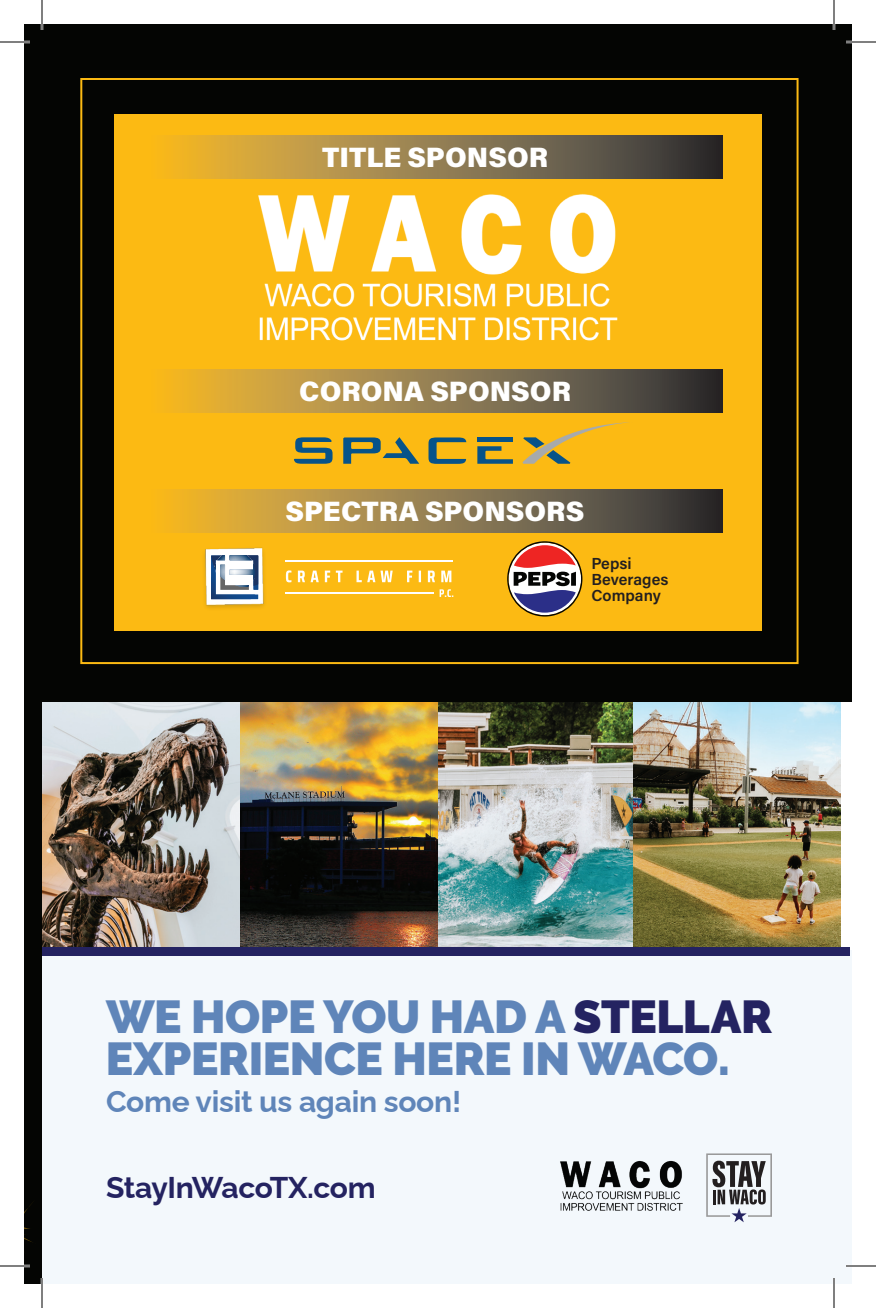
<style>
.page{position:relative;width:876px;height:1308px;background:#fff}
.page>*{position:absolute;margin:0;border:0;box-sizing:border-box;transform-origin:0 0}
.t1{font:900 46px/42px "Raleway";letter-spacing:-.01em;color:#5f85b9}
.t2{font:700 30px "Raleway";letter-spacing:-.01em;color:#5f85b9}
.t3{font:700 30px "Raleway";letter-spacing:-.015em;color:#242361}
.t4{font:28px "Acumin Variable Concept";color:#fff}
.t5{font:16px/16px "Acumin Variable Concept";color:#231f20}
.s1{color:#242361}
</style>
<div class="page">
<div style="left:24px;top:24px;width:828px;height:1260px;background:#040503"></div>
<svg style="left:24px;top:1206px;width:8px;height:59px"></svg>
<div style="left:42px;top:950px;width:809px;height:334px;background:#f3f8fc"></div>
<img style="left:42px;top:703px;width:592px;height:244px">
<img style="left:634px;top:703px;width:206px;height:244px">
<div style="left:42px;top:947px;width:807px;height:9px;background:#242361"></div>
<svg style="left:706px;top:1153px;width:66px;height:69px"></svg>
<img style="left:560px;top:1160px;width:123px;height:51px">
<svg style="left:80px;top:78px;width:719px;height:587px"></svg>
<svg style="left:343px;top:437px;width:76px;height:27px;background:#999042"></svg>
<svg style="left:477px;top:446px;width:36px;height:18px"></svg>
<div style="left:477px;top:437px;width:36px;height:5px;background:#075389"></div>
<svg style="left:429px;top:437px;width:37px;height:27px"></svg>
<svg style="left:294px;top:437px;width:39px;height:27px"></svg>
<svg style="left:522px;top:422px;width:111px;height:42px;background:#e5b229"></svg>
<svg style="left:507px;top:541px;width:75px;height:76px;background:#b1826a"></svg>
<hr style="left:0;top:41px;width:30px;height:2px;background:#fff">
<hr style="left:846px;top:41px;width:30px;height:2px;background:#fff">
<hr style="left:0;top:1265px;width:30px;height:2px;background:#fff">
<hr style="left:846px;top:1265px;width:30px;height:2px;background:#fff">
<hr style="left:41px;top:0;width:2px;height:30px;background:#fff">
<hr style="left:41px;top:1278px;width:2px;height:30px;background:#fff">
<hr style="left:833px;top:0;width:2px;height:30px;background:#fff">
<hr style="left:833px;top:1278px;width:2px;height:30px;background:#fff">
<hr style="left:0;top:42px;width:30px;height:1px;background:#000">
<hr style="left:846px;top:42px;width:30px;height:1px;background:#000">
<hr style="left:0;top:1266px;width:30px;height:1px;background:#000">
<hr style="left:846px;top:1266px;width:30px;height:1px;background:#000">
<hr style="left:42px;top:0;width:1px;height:30px;background:#000">
<hr style="left:42px;top:1278px;width:1px;height:30px;background:#000">
<hr style="left:834px;top:0;width:1px;height:30px;background:#000">
<hr style="left:834px;top:1278px;width:1px;height:30px;background:#000">
<p class="t4" style="left:322px;top:138px;width:228px">TITLE SPONSOR</p>
<p class="t4" style="left:299px;top:372px;width:273px">CORONA SPONSOR</p>
<p class="t4" style="left:286px;top:492px;width:300px">SPECTRA SPONSORS</p>
<p class="t5" style="left:591px;top:555px;width:79px">Pepsi<br>Beverages<br>Company</p>
<p class="t1" style="left:106px;top:996px;width:668px">WE HOPE YOU HAD A <span class="s1">STELLAR<br></span>EXPERIENCE HERE IN WACO.</p>
<p class="t2" style="left:106px;top:1079px;width:357px">Come visit us again soon!</p>
<p class="t3" style="left:106px;top:1164px;width:271px">StayInWacoTX.com</p>
</div>
